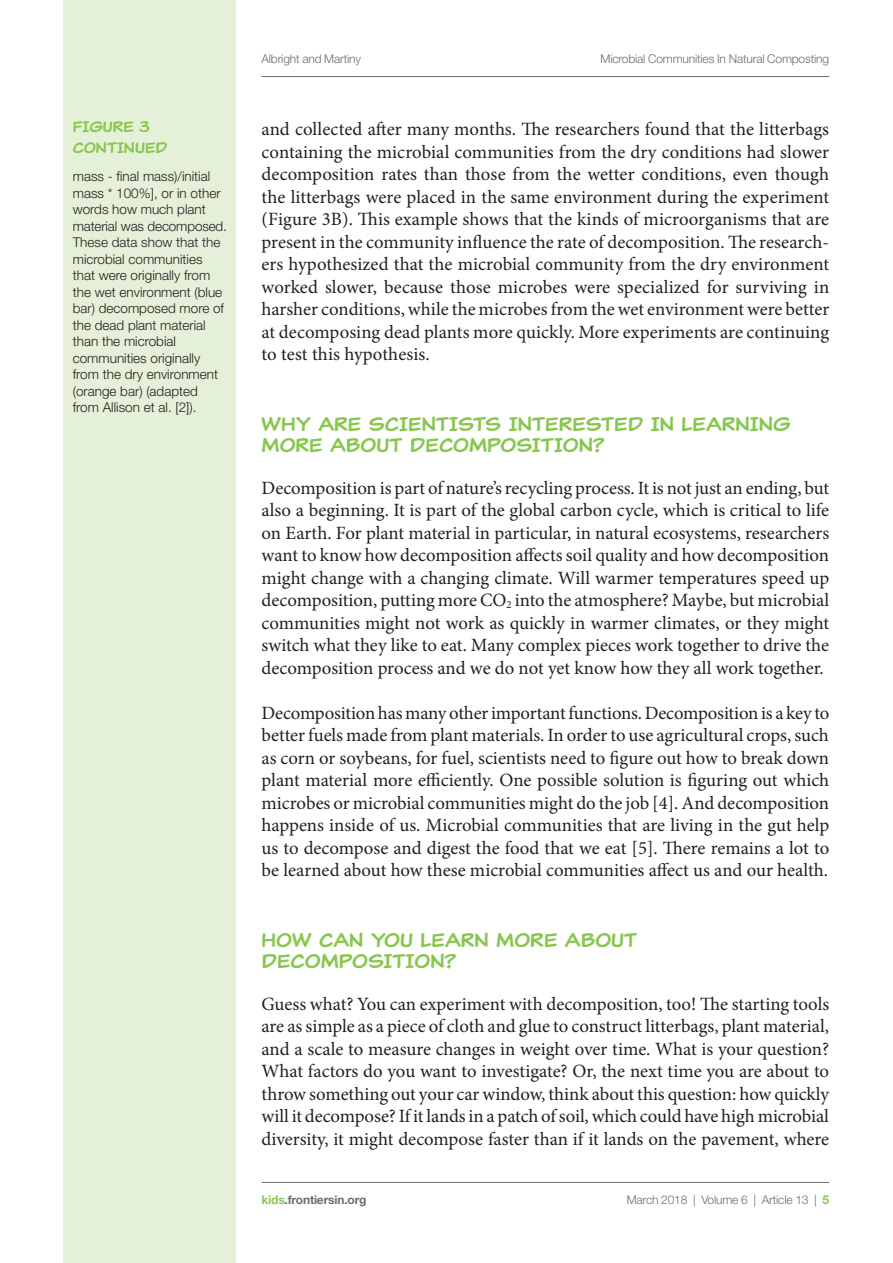
<style>
.page{position:relative;width:893px;height:1263px;background:#fff}
.page>*{position:absolute;margin:0;border:0;box-sizing:border-box;transform-origin:0 0}
.t1{font:19.5px/21px "Classic Comic";color:#89c650}
.t2{font:18.75px/22.5px "Minion Pro";color:#231f20;text-align:justify}
.t3{font:15px/21px "Classic Comic";color:#89c650}
.t4{font:300 13.5px/16.5px "Helvetica Neue LT Std";color:#231f20}
.t5{font:300 12px "Helvetica Neue LT Std";letter-spacing:-.015em;color:#6c6d70}
.t6{font:700 12px "Helvetica Neue LT Std";color:#6c6d70}
.s1{color:#89c650}
.s2{font-weight:700;color:#89c650}
</style>
<div class="page">
<div style="left:64px;top:0;width:172px;height:1263px;background:#e4f0d8"></div>
<hr style="left:261px;top:76px;width:568px;height:1px;background:#6c6d70">
<hr style="left:261px;top:1182px;width:568px;height:1px;background:#6c6d70">
<p class="t3" style="left:73px;top:116px;width:96px">FIGURE 3<br>CONTINUED</p>
<p class="t4" style="left:73px;top:168px;width:156px">mass - final mass)/initial mass * 100%], or in other words how much plant material was decomposed.<br>These data show that the microbial communities that were originally from the wet environment (blue bar) decomposed more of the dead plant material than the microbial communities originally from the dry environment (orange bar) (adapted from Allison et al. [2]).</p>
<p class="t5" style="left:261px;top:51px;width:101px">Albright and Martiny</p>
<p class="t5" style="left:601px;top:51px;width:230px">Microbial Communities In Natural Composting</p>
<p class="t2" style="left:262px;top:118px;width:569px">and collected after many months. The researchers found that the litterbags containing the microbial communities from the dry conditions had slower decomposition rates than those from the wetter conditions, even though the litterbags were placed in the same environment during the experiment (Figure 3B). This example shows that the kinds of microorganisms that are present in the community influence the rate of decomposition. The research&shy;ers hypothesized that the microbial community from the dry environment worked slower, because those microbes were specialized for surviving in harsher conditions, while the microbes from the wet environment were better at decomposing dead plants more quickly. More experiments are continuing to test this hypothesis.</p>
<p class="t1" style="left:262px;top:413px;width:530px">WHY ARE SCIENTISTS INTERESTED IN LEARNING<br>MORE ABOUT DECOMPOSITION?</p>
<p class="t2" style="left:262px;top:476px;width:569px">Decomposition is part of nature’s recycling process. It is not just an ending, but also a beginning. It is part of the global carbon cycle, which is critical to life on Earth. For plant material in particular, in natural ecosystems, researchers want to know how decomposition affects soil quality and how decomposition might change with a changing climate. Will warmer temperatures speed up decomposition, putting more CO<sub>2</sub> into the atmosphere? Maybe, but microbial communities might not work as quickly in warmer climates, or they might switch what they like to eat. Many complex pieces work together to drive the decomposition process and we do not yet know how they all work together.</p>
<p class="t2" style="left:262px;top:701px;width:569px">Decomposition has many other important functions. Decomposition is a key to better fuels made from plant materials. In order to use agricultural crops, such as corn or soybeans, for fuel, scientists need to figure out how to break down plant material more efficiently. One possible solution is figuring out which microbes or microbial communities might do the job [4]. And decomposition happens inside of us. Microbial communities that are living in the gut help us to decompose and digest the food that we eat [5]. There remains a lot to be learned about how these microbial communities affect us and our health.</p>
<p class="t1" style="left:262px;top:929px;width:377px">HOW CAN YOU LEARN MORE ABOUT<br>DECOMPOSITION?</p>
<p class="t2" style="left:262px;top:992px;width:569px">Guess what? You can experiment with decomposition, too! The starting tools are as simple as a piece of cloth and glue to construct litterbags, plant material, and a scale to measure changes in weight over time. What is your question?<br>What factors do you want to investigate? Or, the next time you are about to throw something out your car window, think about this question: how quickly will it decompose? If it lands in a patch of soil, which could have high microbial diversity, it might decompose faster than if it lands on the pavement, where</p>
<p class="t6" style="left:261px;top:1192px;width:107px"><span class="s1">kids</span>.frontiersin.org</p>
<p class="t5" style="left:627px;top:1192px;width:204px">March 2018 | Volume 6 | Article 13 | <span class="s2">5</span></p>
</div>
